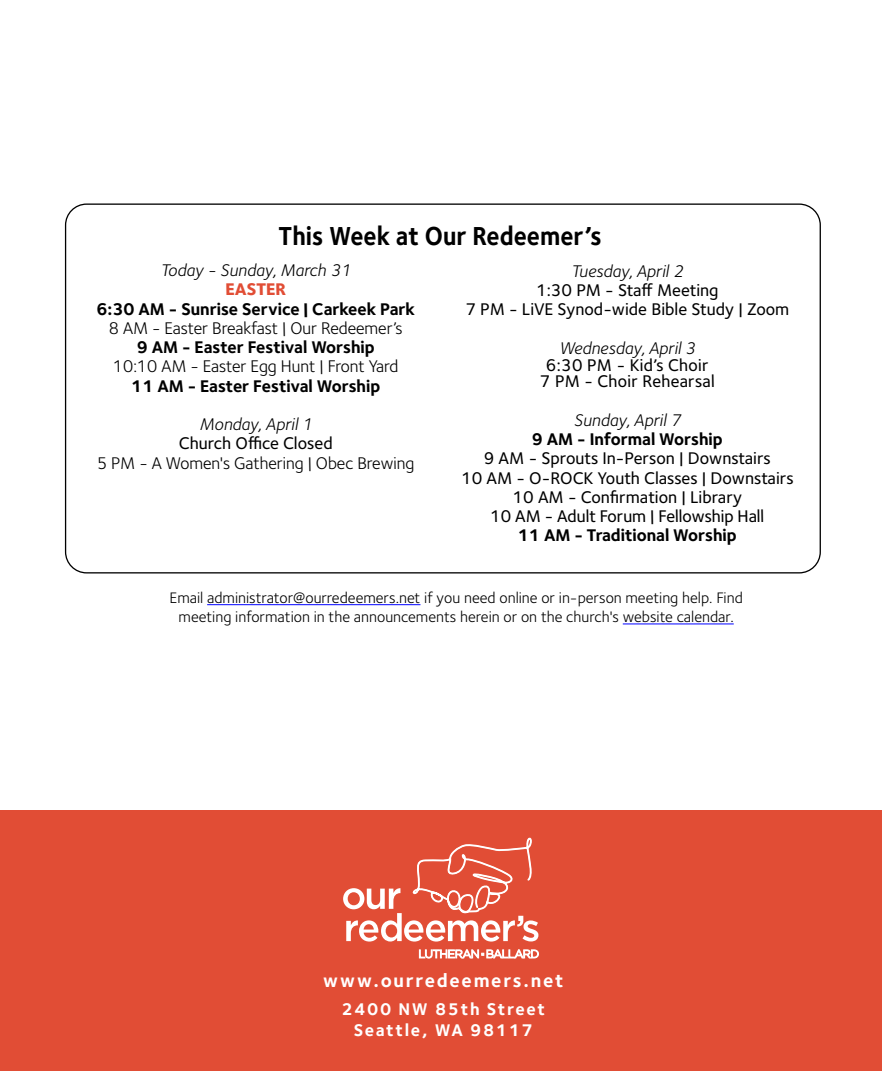
<style>
.page{position:relative;width:882px;height:1071px;background:#fff}
.page>*{position:absolute;margin:0;border:0;box-sizing:border-box;transform-origin:0 0}
.t1{font:700 26.95px "Foundry Sterling";color:#000;scale:.91 1}
.t2{font:700 19.25px "Foundry Sterling";letter-spacing:.09em;color:#fff}
.t3{font:500 17.5px/19.2px "Foundry Sterling";color:#000;text-align:center}
.t4{font:700 17.5px "Foundry Sterling";color:#000}
.t5{font:17.5px "Foundry Sterling";color:#000}
.t6{font:italic 17.5px "Foundry Sterling";color:#000}
.t7{font:700 17.5px/21px "Foundry Sterling";letter-spacing:.09em;color:#fff;text-align:center}
.t8{font:800 17.5px "Foundry Sterling";color:#e14d35}
.t9{font:15.75px/19.2px "Foundry Sterling";color:#000;text-align:center}
</style>
<div class="page">
<hr style="left:207px;top:604px;width:213px;height:1px;background:#00f">
<hr style="left:623px;top:624px;width:111px;height:1px;background:#00f">
<div style="left:0;top:810px;width:882px;height:261px;background:#e14d35"></div>
<svg style="left:419px;top:950px;width:120px;height:8px"></svg>
<svg style="left:343px;top:838px;width:195px;height:104px"></svg>
<h1 class="t1" style="left:279px;top:220px;width:357px">This Week at Our Redeemer’s</h1>
<p class="t6" style="left:571px;top:261px;width:114px">Tuesday, April 2</p>
<p class="t3" style="left:465px;top:281px;width:326px">1:30 PM - Staff Meeting<br>7 PM - LiVE Synod-wide Bible Study | Zoom</p>
<p class="t6" style="left:559px;top:338px;width:138px">Wednesday, April 3</p>
<p class="t3" style="left:540px;top:357px;width:177px;line-height:16.8px">6:30 PM - Kid’s Choir<br>7 PM - Choir Rehearsal</p>
<p class="t6" style="left:574px;top:410px;width:108px">Sunday, April 7</p>
<p class="t4" style="left:532px;top:429px;width:193px">9 AM - Informal Worship</p>
<p class="t3" style="left:461px;top:449px;width:334px">9 AM - Sprouts In-Person | Downstairs<br>10 AM - O-ROCK Youth Classes | Downstairs 10 AM - Confirmation | Library<br>10 AM - Adult Forum | Fellowship Hall</p>
<p class="t4" style="left:518px;top:525px;width:221px">11 AM - Traditional Worship</p>
<p class="t6" style="left:161px;top:260px;width:192px">Today - Sunday, March 31</p>
<p class="t8" style="left:225px;top:279px;width:63px">EASTER</p>
<p class="t4" style="left:97px;top:298px;width:320px">6:30 AM - Sunrise Service | Carkeek Park</p>
<p class="t5" style="left:109px;top:318px;width:296px">8 AM - Easter Breakfast | Our Redeemer’s</p>
<p class="t4" style="left:137px;top:337px;width:240px">9 AM - Easter Festival Worship</p>
<p class="t5" style="left:113px;top:356px;width:287px">10:10 AM - Easter Egg Hunt | Front Yard</p>
<p class="t4" style="left:131px;top:375px;width:251px">11 AM - Easter Festival Worship</p>
<p class="t6" style="left:199px;top:414px;width:115px">Monday, April 1</p>
<p class="t3" style="left:179px;top:434px;width:155px">Church Office Closed</p>
<p class="t5" style="left:97px;top:453px;width:319px">5 PM - A Women's Gathering | Obec Brewing</p>
<p class="t9" style="left:170px;top:588px;width:575px">Email administrator@ourredeemers.net if you need online or in-person meeting help. Find meeting information in the announcements herein or on the church's website calendar.</p>
<p class="t2" style="left:323px;top:969px;width:242px">www.ourredeemers.net</p>
<p class="t7" style="left:341px;top:1000px;width:205px">2400 NW 85th Street<br>Seattle, WA 98117</p>
</div>
